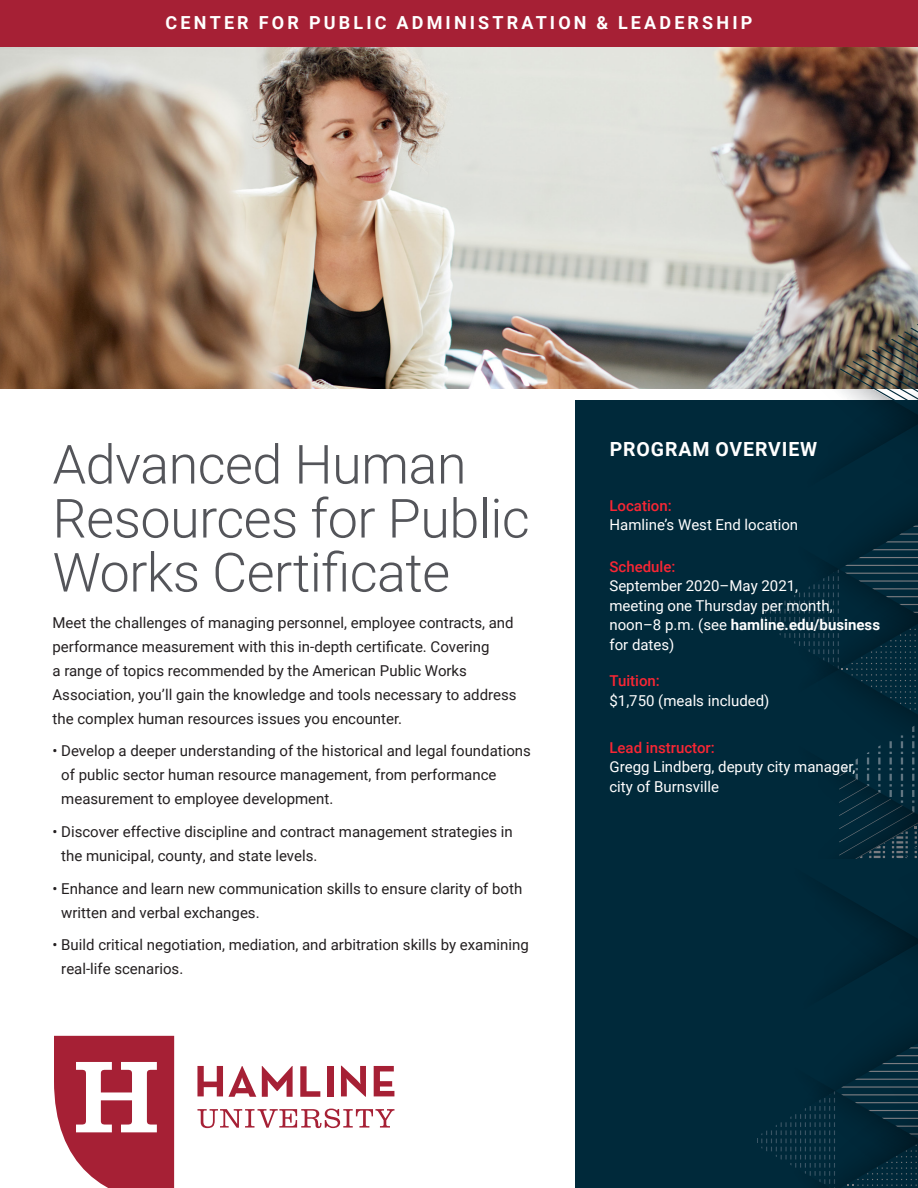
<style>
.page{position:relative;width:918px;height:1188px;background:#fff}
.page>*{position:absolute;margin:0;border:0;box-sizing:border-box;transform-origin:0 0}
.Blue_Subheads{font:300 54px/54px "Roboto";letter-spacing:-.01em;color:#54555a}
.t1{font:700 19.5px "Roboto";letter-spacing:.045em;color:#fff}
.t2{font:700 18px "Roboto";letter-spacing:.175em;color:#fff}
.Blue_Subheads-2{font:15px/24px "Roboto";color:#231f20}
.Blue_Subheads-3{font:15px/19.5px "Roboto";color:#fff}
.body_copy{font:15px/19.5px "Roboto";color:#fff}
.s1{font-weight:500;color:#f92634}
.s2{font-weight:700}
</style>
<div class="page">
<img style="left:0;top:46px;width:918px;height:343px">
<div style="left:576px;top:401px;width:342px;height:787px;background:#00293a"></div>
<svg style="left:54px;top:1036px;width:120px;height:152px"></svg>
<svg style="left:197px;top:1066px;width:26px;height:30px"></svg>
<div style="left:327px;top:1066px;width:6px;height:30px;background:#a62035"></div>
<svg style="left:341px;top:1066px;width:25px;height:31px"></svg>
<svg style="left:374px;top:1066px;width:20px;height:30px"></svg>
<svg style="left:229px;top:1066px;width:27px;height:31px"></svg>
<svg style="left:262px;top:1066px;width:31px;height:31px"></svg>
<svg style="left:300px;top:1066px;width:20px;height:31px"></svg>
<svg style="left:197px;top:1109px;width:197px;height:19px"></svg>
<svg style="left:761px;top:324px;width:157px;height:864px"></svg>
<div style="left:0;top:0;width:918px;height:46px;background:#a62035"></div>
<p class="t2" style="left:166px;top:10px;width:588px">CENTER FOR PUBLIC ADMINISTRATION &amp; LEADERSHIP</p>
<p class="Blue_Subheads" style="left:52px;top:435px;width:479px">Advanced Human<br>Resources for Public<br>Works Certificate</p>
<p class="Blue_Subheads-2" style="left:52px;top:610px;width:466px">Meet the challenges of managing personnel, employee contracts, and performance measurement with this in-depth certificate. Covering<br>a range of topics recommended by the American Public Works Association, you’ll gain the knowledge and tools necessary to address the complex human resources issues you encounter.</p>
<p class="Blue_Subheads-2" style="left:61px;top:739px;width:471px;text-indent:-9px">• Develop a deeper understanding of the historical and legal foundations of public sector human resource management, from performance measurement to employee development.</p>
<p class="Blue_Subheads-2" style="left:61px;top:819px;width:453px;text-indent:-9px">• Discover effective discipline and contract management strategies in the municipal, county, and state levels.</p>
<p class="Blue_Subheads-2" style="left:61px;top:876px;width:463px;text-indent:-9px">• Enhance and learn new communication skills to ensure clarity of both written and verbal exchanges.</p>
<p class="Blue_Subheads-2" style="left:61px;top:933px;width:469px;text-indent:-9px">• Build critical negotiation, mediation, and arbitration skills by examining real-life scenarios.</p>
<p class="t1" style="left:610px;top:435px;width:209px">PROGRAM OVERVIEW</p>
<p class="Blue_Subheads-3" style="left:609px;top:495px;width:190px"><span class="s1">Location:<br></span>Hamline’s West End location</p>
<p class="Blue_Subheads-3" style="left:609px;top:556px;width:272px"><span class="s1">Schedule:<br></span>September 2020–May 2021,<br>meeting one Thursday per month, noon–8 p.m. (see <span class="s2">hamline.edu/business </span>for dates)</p>
<p class="body_copy" style="left:609px;top:671px;width:162px"><span class="s1">Tuition:<br></span>$1,750 (meals included)</p>
<p class="body_copy" style="left:609px;top:737px;width:247px"><span class="s1">Lead instructor:<br></span>Gregg Lindberg, deputy city manager, city of Burnsville</p>
</div>
